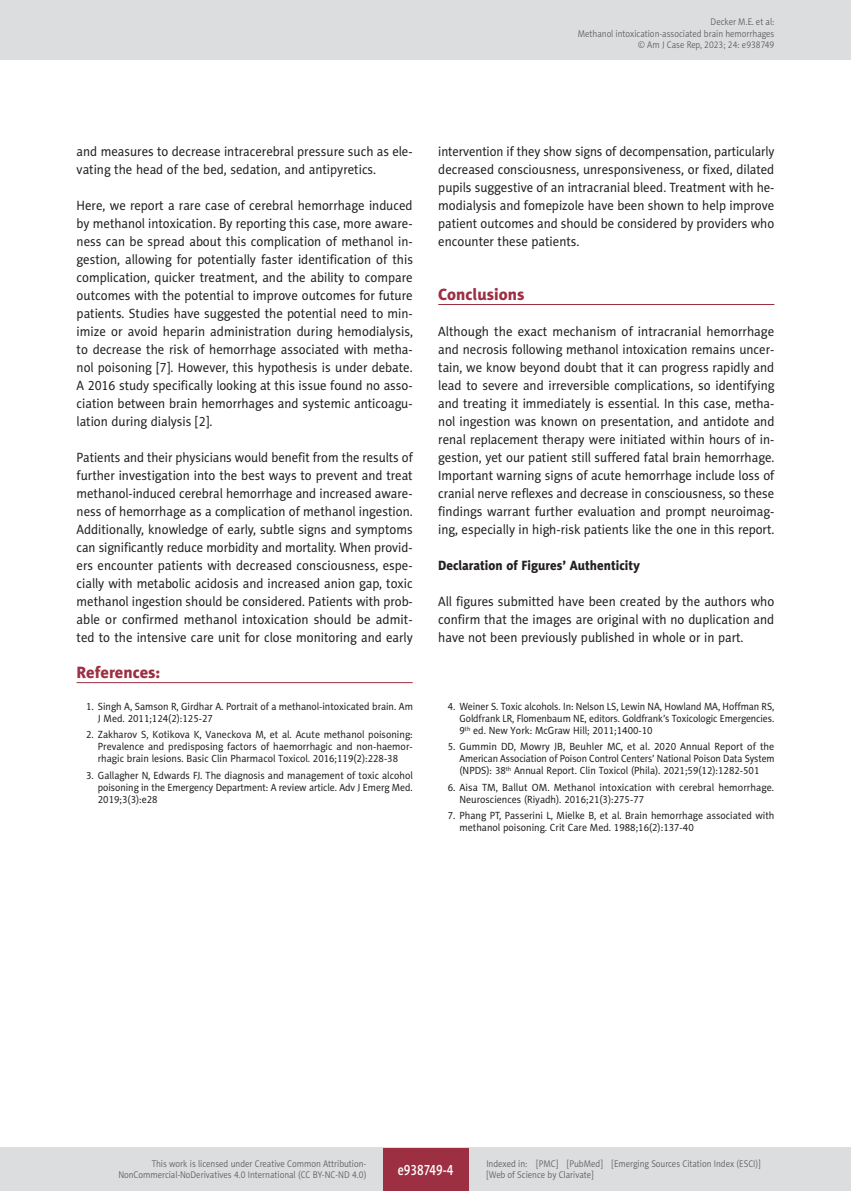
<style>
.page{position:relative;width:851px;height:1191px;background:#fff}
.page>*{position:absolute;margin:0;border:0;box-sizing:border-box;transform-origin:0 0}
.AJCR_Headline_1{font:16.5px "Naomi Sans EFN Heavy";color:#9d2f42}
.AJCR_Referencje_Tytu{font:16.5px "Naomi Sans EFN Heavy";color:#9d2f42}
.t1{font:15px "Naomi Sans EFN Medium";color:#fff;scale:.8 1}
.AJCR_Body{font:13.5px/18px "Naomi Sans EFN";color:#231f20;text-align:justify;scale:.95 1}
.AJCR_Body-2{font:13.5px/18px "Naomi Sans EFN";color:#231f20;text-align:justify;scale:.94 1}
.AJCR_Body-3{font:13.5px/18px "Naomi Sans EFN";color:#231f20;text-align:justify;scale:.96 1}
.AJCR_Headline_2{font:13.5px "Naomi Sans EFN Heavy";color:#231f20;scale:.95 1}
.AJCR_Referencje_punk{font:10.5px/12px "Naomi Sans EFN";color:#231f20;text-align:justify;scale:.95 1}
.AJCR_Referencje_punk-2{font:10.5px/12px "Naomi Sans EFN";color:#231f20;text-align:justify;scale:.96 1}
.AJCR_Referencje_punk-3{font:10.5px/12px "Naomi Sans EFN";color:#231f20;scale:.94 1}
.t2{font:9.75px/11.2px "Naomi Sans EFN Light";color:#57585a;text-align:right;scale:.9 1}
</style>
<div class="page">
<hr style="left:438px;top:304px;width:336px;height:1px;background:#9d2f42">
<hr style="left:77px;top:682px;width:335px;height:1px;background:#9d2f42">
<div style="left:0;top:0;width:850px;height:60px;background:#dcdddf"></div>
<div style="left:0;top:1148px;width:850px;height:43px;background:#dcdddf"></div>
<div style="left:383px;top:1147px;width:85px;height:43px;background:#9d2f42"></div>
<p class="t2" style="left:577px;top:16px;width:220px">Decker M.E. et al:<br>Methanol intoxication-associated brain hemorrhages © Am J Case Rep, 2023; 24: e938749</p>
<p class="AJCR_Body" style="left:77px;top:142px;width:355px">and measures to decrease intracerebral pressure such as ele&shy;vating the head of the bed, sedation, and antipyretics.</p>
<p class="AJCR_Body" style="left:77px;top:196px;width:355px">Here, we report a rare case of cerebral hemorrhage induced by methanol intoxication. By reporting this case, more aware&shy;ness can be spread about this complication of methanol in&shy;gestion, allowing for potentially faster identification of this complication, quicker treatment, and the ability to compare outcomes with the potential to improve outcomes for future patients. Studies have suggested the potential need to min&shy;imize or avoid heparin administration during hemodialysis, to decrease the risk of hemorrhage associated with metha&shy;nol poisoning [7]. However, this hypothesis is under debate.<br>A 2016 study specifically looking at this issue found no asso&shy;ciation between brain hemorrhages and systemic anticoagu&shy;lation during dialysis [2].</p>
<p class="AJCR_Body-2" style="left:77px;top:448px;width:359px">Patients and their physicians would benefit from the results of further investigation into the best ways to prevent and treat methanol-induced cerebral hemorrhage and increased aware&shy;ness of hemorrhage as a complication of methanol ingestion.<br>Additionally, knowledge of early, subtle signs and symptoms can significantly reduce morbidity and mortality. When provid&shy;ers encounter patients with decreased consciousness, espe&shy;cially with metabolic acidosis and increased anion gap, toxic methanol ingestion should be considered. Patients with prob&shy;able or confirmed methanol intoxication should be admit&shy;ted to the intensive care unit for close monitoring and early</p>
<p class="AJCR_Referencje_Tytu" style="left:77px;top:662px;width:85px">References:</p>
<p class="AJCR_Referencje_punk-3" style="left:98px;top:700px;width:336px;text-indent:-12px">1. Singh A, Samson R, Girdhar A. Portrait of a methanol-intoxicated brain. Am<br>J Med. 2011;124(2):125-27</p>
<p class="AJCR_Referencje_punk" style="left:98px;top:729px;width:333px;text-indent:-12px">2. Zakharov S, Kotikova K, Vaneckova M, et al. Acute methanol poisoning:<br>Prevalence and predisposing factors of haemorrhagic and non-haemor&shy;rhagic brain lesions. Basic Clin Pharmacol Toxicol. 2016;119(2):228-38</p>
<p class="AJCR_Referencje_punk" style="left:98px;top:769px;width:333px;text-indent:-12px">3. Gallagher N, Edwards FJ. The diagnosis and management of toxic alcohol poisoning in the Emergency Department: A review article. Adv J Emerg Med.<br>2019;3(3):e28</p>
<p class="AJCR_Body-2" style="left:438px;top:142px;width:359px">intervention if they show signs of decompensation, particularly decreased consciousness, unresponsiveness, or fixed, dilated pupils suggestive of an intracranial bleed. Treatment with he&shy;modialysis and fomepizole have been shown to help improve patient outcomes and should be considered by providers who encounter these patients.</p>
<p class="AJCR_Headline_1" style="left:438px;top:284px;width:88px">Conclusions</p>
<p class="AJCR_Body-3" style="left:438px;top:322px;width:351px">Although the exact mechanism of intracranial hemorrhage and necrosis following methanol intoxication remains uncer&shy;tain, we know beyond doubt that it can progress rapidly and lead to severe and irreversible complications, so identifying and treating it immediately is essential. In this case, metha&shy;nol ingestion was known on presentation, and antidote and renal replacement therapy were initiated within hours of in&shy;gestion, yet our patient still suffered fatal brain hemorrhage.<br>Important warning signs of acute hemorrhage include loss of cranial nerve reflexes and decrease in consciousness, so these findings warrant further evaluation and prompt neuroimag&shy;ing, especially in high-risk patients like the one in this report.</p>
<p class="AJCR_Headline_2" style="left:438px;top:557px;width:214px">Declaration of Figures’ Authenticity</p>
<p class="AJCR_Body" style="left:438px;top:592px;width:355px">All figures submitted have been created by the authors who confirm that the images are original with no duplication and have not been previously published in whole or in part.</p>
<p class="AJCR_Referencje_punk-3" style="left:459px;top:700px;width:336px;text-align:justify;text-indent:-12px">4. Weiner S. Toxic alcohols. In: Nelson LS, Lewin NA, Howland MA, Hoffman RS, Goldfrank LR, Flomenbaum NE, editors. Goldfrank’s Toxicologic Emergencies.<br>9<sup>th</sup> ed. New York: McGraw Hill; 2011;1400-10</p>
<p class="AJCR_Referencje_punk-2" style="left:459px;top:741px;width:329px;text-indent:-12px">5. Gummin DD, Mowry JB, Beuhler MC, et al. 2020 Annual Report of the American Association of Poison Control Centers’ National Poison Data System (NPDS): 38<sup>th</sup> Annual Report. Clin Toxicol (Phila). 2021;59(12):1282-501</p>
<p class="AJCR_Referencje_punk-2" style="left:459px;top:781px;width:329px;text-indent:-12px">6. Aisa TM, Ballut OM. Methanol intoxication with cerebral hemorrhage.<br>Neurosciences (Riyadh). 2016;21(3):275-77</p>
<p class="AJCR_Referencje_punk" style="left:459px;top:809px;width:333px;text-indent:-12px">7. Phang PT, Passerini L, Mielke B, et al. Brain hemorrhage associated with methanol poisoning. Crit Care Med. 1988;16(2):137-40</p>
<p class="t2" style="left:118px;top:1158px;width:277px">This work is licensed under Creative Common Attribution-<br>NonCommercial-NoDerivatives 4.0 International (CC BY-NC-ND 4.0)</p>
<p class="t1" style="left:397px;top:1160px;width:71px">e938749-4</p>
<p class="t2" style="left:486px;top:1158px;width:306px;text-align:left">Indexed in: [PMC] [PubMed] [Emerging Sources Citation Index (ESCI)] [Web of Science by Clarivate]</p>
</div>
